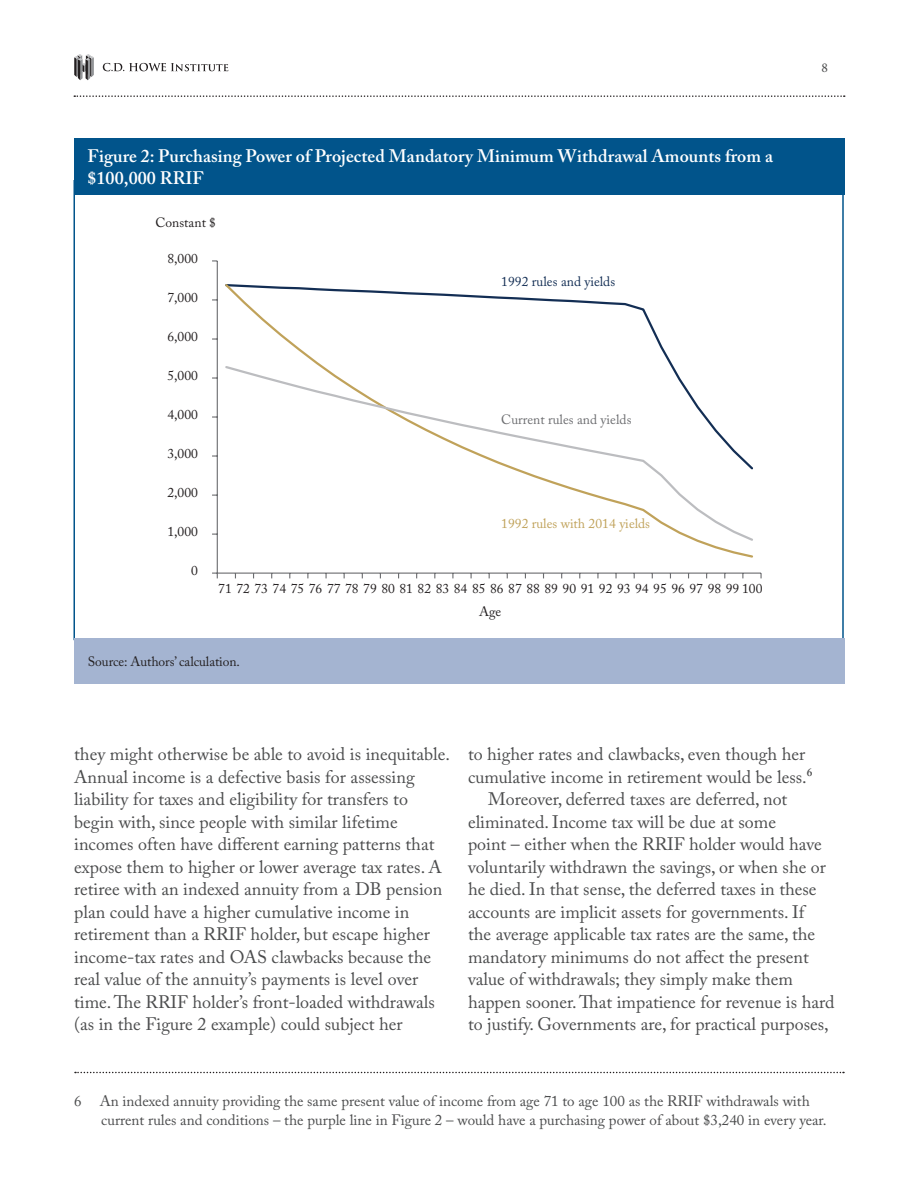
<style>
.page{position:relative;width:918px;height:1188px;background:#fff}
.page>*{position:absolute;margin:0;border:0;box-sizing:border-box;transform-origin:0 0}
.Body_Copy{font:18px/22.5px "Adobe Caslon Pro";color:#4b4c4d}
.Table_Header{font:600 18px/22.5px "Adobe Caslon Pro";letter-spacing:.005em;color:#fff}
.foot_note_2{font:15px/19.5px "Adobe Caslon Pro";color:#4b4c4d}
.table_foot_note{font:13.5px "Adobe Caslon Pro";color:#231f20}
.t1{font:13.5px "Adobe Caslon Pro";color:#c0a25a}
.t2{font:13.5px "Adobe Caslon Pro";color:#6c6d70}
.t3{font:13.5px "Adobe Caslon Pro";color:#132e54}
.t4{font:13.5px "Minion Pro";color:#4b4c4d}
</style>
<div class="page">
<svg style="left:74px;top:95px;width:771px;height:2px"></svg>
<svg style="left:74px;top:54px;width:20px;height:26px"></svg>
<svg style="left:103px;top:63px;width:125px;height:8px"></svg>
<svg style="left:75px;top:1072px;width:769px;height:1px"></svg>
<div style="left:74px;top:138px;width:770px;height:56px;background:#01548b"></div>
<div style="left:74px;top:639px;width:770px;height:45px;background:#a4b4d1"></div>
<svg style="left:225px;top:284px;width:528px;height:274px"></svg>
<svg style="left:225px;top:364px;width:528px;height:179px"></svg>
<hr style="left:217px;top:261px;width:1px;height:312px;background:#6c6d70">
<hr style="left:217px;top:573px;width:544px;height:1px;background:#6c6d70">
<svg style="left:212px;top:573px;width:6px;height:5px"></svg>
<p class="Table_Header" style="left:87px;top:144px;width:687px">Figure 2: Purchasing Power of Projected Mandatory Minimum Withdrawal Amounts from a $100,000 RRIF</p>
<p class="table_foot_note" style="left:155px;top:215px;width:62px">Constant $</p>
<p class="table_foot_note" style="left:167px;top:250px;width:32px">8,000</p>
<p class="table_foot_note" style="left:167px;top:289px;width:32px">7,000</p>
<p class="table_foot_note" style="left:167px;top:328px;width:32px">6,000</p>
<p class="table_foot_note" style="left:167px;top:367px;width:32px">5,000</p>
<p class="table_foot_note" style="left:167px;top:407px;width:32px">4,000</p>
<p class="table_foot_note" style="left:167px;top:446px;width:32px">3,000</p>
<p class="table_foot_note" style="left:167px;top:485px;width:32px">2,000</p>
<p class="table_foot_note" style="left:167px;top:524px;width:32px">1,000</p>
<p class="table_foot_note" style="left:191px;top:563px;width:8px">0</p>
<p class="t3" style="left:501px;top:273px;width:115px">1992 rules and yields</p>
<p class="t2" style="left:501px;top:411px;width:132px">Current rules and yields</p>
<p class="t1" style="left:501px;top:515px;width:150px">1992 rules with 2014 yields</p>
<p class="table_foot_note" style="left:218px;top:581px;width:546px">71 72 73 74 75 76 77 78 79 80 81 82 83 84 85 86 87 88 89 90 91 92 93 94 95 96 97 98 99 100</p>
<p class="table_foot_note" style="left:479px;top:604px;width:24px">Age</p>
<p class="table_foot_note" style="left:88px;top:654px;width:154px">Source: Authors’ calculation.</p>
<p class="t4" style="left:822px;top:59px;width:8px">8</p>
<p class="Body_Copy" style="left:74px;top:743px;width:377px">they might otherwise be able to avoid is inequitable.<br>Annual income is a defective basis for assessing liability for taxes and eligibility for transfers to begin with, since people with similar lifetime incomes often have different earning patterns that expose them to higher or lower average tax rates. A retiree with an indexed annuity from a DB pension plan could have a higher cumulative income in retirement than a RRIF holder, but escape higher income-tax rates and OAS clawbacks because the real value of the annuity’s payments is level over time. The RRIF holder’s front-loaded withdrawals (as in the Figure 2 example) could subject her</p>
<p class="Body_Copy" style="left:468px;top:743px;width:346px">to higher rates and clawbacks, even though her cumulative income in retirement would be less.<sup>6</sup></p>
<p class="Body_Copy" style="left:468px;top:788px;width:368px;text-indent:20px">Moreover, deferred taxes are deferred, not eliminated. Income tax will be due at some<br>point – either when the RRIF holder would have voluntarily withdrawn the savings, or when she or he died. In that sense, the deferred taxes in these accounts are implicit assets for governments. If<br>the average applicable tax rates are the same, the mandatory minimums do not affect the present value of withdrawals; they simply make them happen sooner. That impatience for revenue is hard to justify. Governments are, for practical purposes,</p>
<p class="foot_note_2" style="left:101px;top:1091px;width:727px;text-indent:-27px">6 An indexed annuity providing the same present value of income from age 71 to age 100 as the RRIF withdrawals with current rules and conditions – the purple line in Figure 2 – would have a purchasing power of about $3,240 in every year.</p>
</div>
